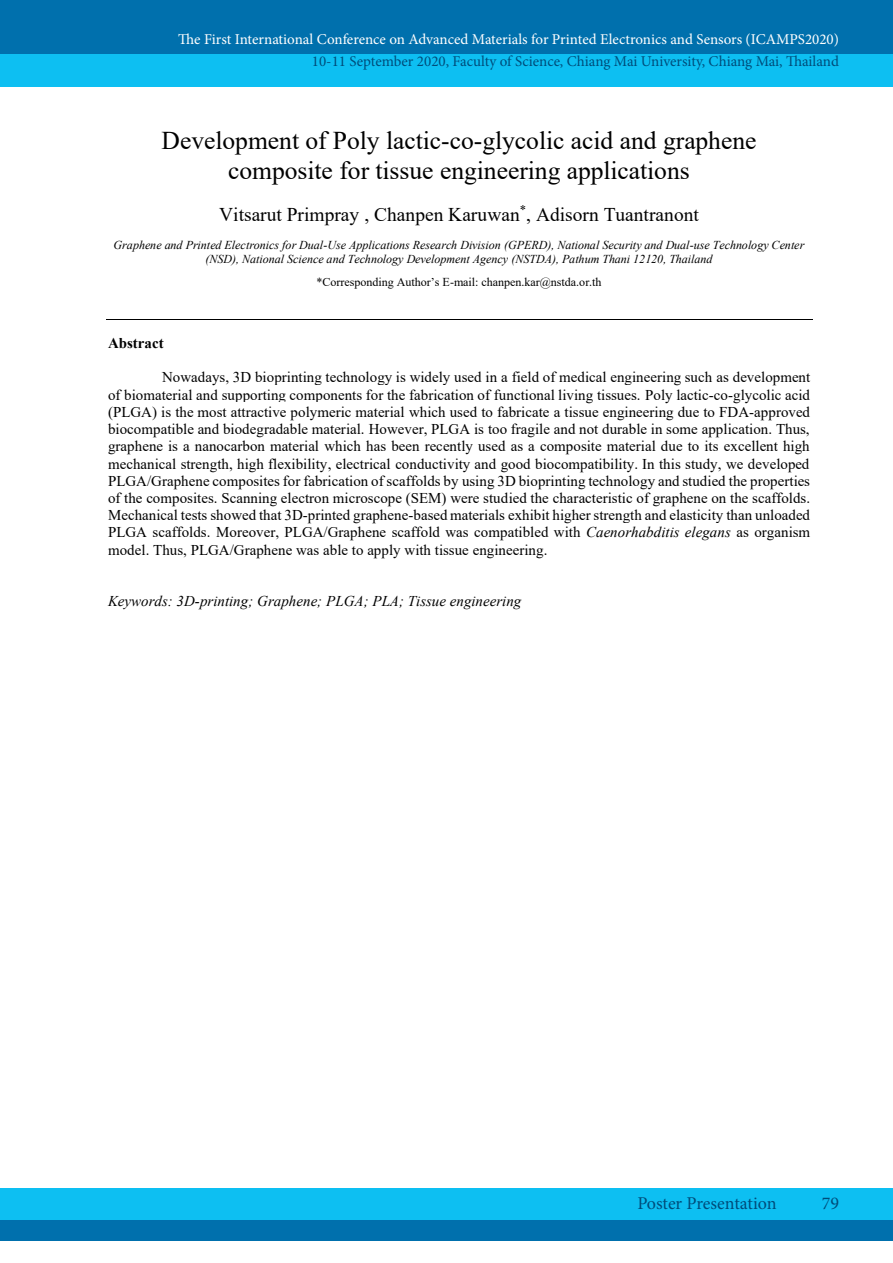
<style>
.page{position:relative;width:893px;height:1263px;background:#fff}
.page>*{position:absolute;margin:0;border:0;box-sizing:border-box;transform-origin:0 0}
.t1{font:25.5px/30px "Times New Roman";color:#000;text-align:center}
.t2{font:19.5px "Times New Roman";color:#000}
.t3{font:18px "Minion Pro";color:#004c7a}
.t4{font:15px/17.2px "Times New Roman";color:#000;text-align:justify}
.t5{font:15px "Minion Pro";color:#fff}
.t6{font:15px "Minion Pro";color:#004c7a}
.t7{font:italic 15px "Times New Roman";color:#000}
.t8{font:700 15px "Times New Roman";color:#000}
.t9{font:italic 12px/13.8px "Times New Roman";letter-spacing:-.005em;color:#000;text-align:center}
.t10{font:12px "Times New Roman";color:#000}
.s1{font-style:italic}
</style>
<div class="page">
<div style="left:0;top:1188px;width:893px;height:32px;background:#0dbff2"></div>
<div style="left:0;top:54px;width:893px;height:32px;background:#0dbff2"></div>
<div style="left:0;top:1220px;width:893px;height:21px;background:#0070ad"></div>
<div style="left:0;top:0;width:893px;height:53px;background:#0070ad"></div>
<hr style="left:106px;top:320px;width:706px;height:1px;background:#000">
<p class="t5" style="left:178px;top:29px;width:662px">The First International Conference on Advanced Materials for Printed Electronics and Sensors (ICAMPS2020)</p>
<p class="t6" style="left:312px;top:51px;width:529px">10-11 September 2020, Faculty of Science, Chiang Mai University, Chiang Mai, Thailand</p>
<p class="t1" style="left:161px;top:125px;width:597px">Development of Poly lactic-co-glycolic acid and graphene composite for tissue engineering applications</p>
<p class="t2" style="left:219px;top:201px;width:481px">Vitsarut Primpray , Chanpen Karuwan<sup>*</sup>, Adisorn Tuantranont</p>
<p class="t9" style="left:114px;top:238px;width:692px">Graphene and Printed Electronics for Dual-Use Applications Research Division (GPERD), National Security and Dual-use Technology Center (NSD), National Science and Technology Development Agency (NSTDA), Pathum Thani 12120, Thailand</p>
<p class="t10" style="left:316px;top:274px;width:286px">*Corresponding Author’s E-mail: chanpen.kar@nstda.or.th</p>
<p class="t8" style="left:108px;top:332px;width:57px">Abstract</p>
<p class="t4" style="left:108px;top:368px;width:704px;text-indent:54px">Nowadays, 3D bioprinting technology is widely used in a field of medical engineering such as development of biomaterial and supporting components for the fabrication of functional living tissues. Poly lactic-co-glycolic acid (PLGA) is the most attractive polymeric material which used to fabricate a tissue engineering due to FDA-approved biocompatible and biodegradable material. However, PLGA is too fragile and not durable in some application. Thus, graphene is a nanocarbon material which has been recently used as a composite material due to its excellent high mechanical strength, high flexibility, electrical conductivity and good biocompatibility. In this study, we developed PLGA/Graphene composites for fabrication of scaffolds by using 3D bioprinting technology and studied the properties of the composites. Scanning electron microscope (SEM) were studied the characteristic of graphene on the scaffolds.<br>Mechanical tests showed that 3D-printed graphene-based materials exhibit higher strength and elasticity than unloaded PLGA scaffolds. Moreover, PLGA/Graphene scaffold was compatibled with <span class="s1">Caenorhabditis elegans</span> as organism model. Thus, PLGA/Graphene was able to apply with tissue engineering.</p>
<p class="t7" style="left:108px;top:590px;width:415px">Keywords: 3D-printing; Graphene; PLGA; PLA; Tissue engineering</p>
<p class="t3" style="left:637px;top:1191px;width:141px">Poster Presentation</p>
<p class="t3" style="left:822px;top:1191px;width:19px">79</p>
</div>
